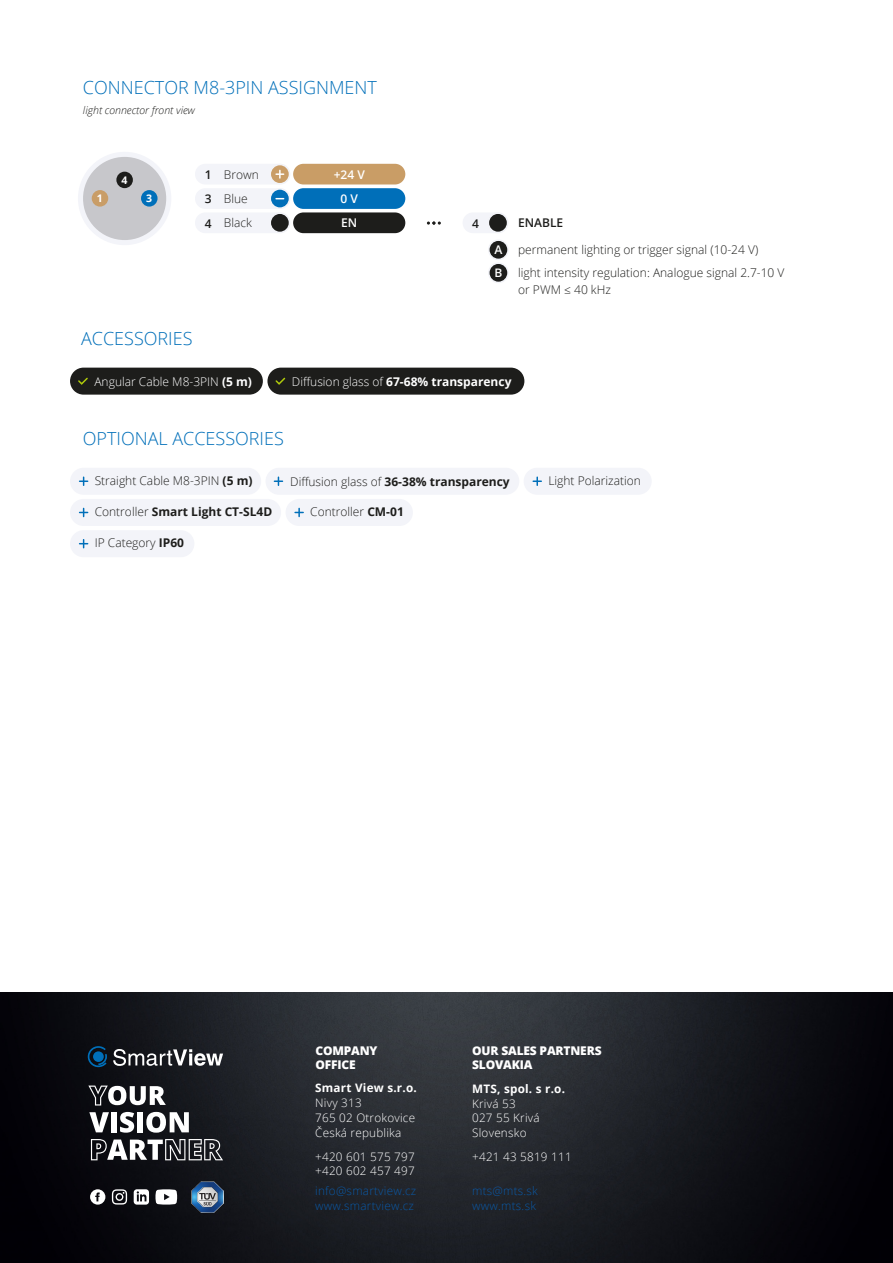
<style>
.page{position:relative;width:893px;height:1263px;background:#fff}
.page>*{position:absolute;margin:0;border:0;box-sizing:border-box;transform-origin:0 0}
.t1{font:300 18px "Open Sans";color:#006fb9}
.t2{font:300 12px/23.1px "Open Sans";color:#1d1d1b}
.t3{font:700 12px "Open Sans";color:#1d1d1b}
.t4{font:800 12px/14.4px "Open Sans";letter-spacing:-.015em;color:#fff}
.t5{font:700 12px "Open Sans";color:#fff}
.t6{font:300 12px "Open Sans";color:#fff}
.t7{font:600 12px/24.3px "Open Sans";color:#1d1d1b;text-align:justify}
.t8{font:600 12px "Open Sans";color:#fff}
.t9{font:300 11.7px/14.9px "Open Sans";letter-spacing:.02em;color:#fff}
.t10{font:300 11.7px/14.9px "Open Sans";letter-spacing:.02em;color:#0a58a5}
.t11{font:700 11.7px "Open Sans";letter-spacing:.02em;color:#fff}
.t12{font:600 11.7px "Open Sans";color:#fff}
.t13{font:italic 300 10.5px "Open Sans";color:#1d1d1b}
.t14{font:700 10.5px "Open Sans";color:#fff}
.s1{font-weight:700}
.s2{font-weight:300}
</style>
<div class="page">
<div style="left:267px;top:368px;width:257px;height:27px;background:#1d1d1b;border-radius:14px"></div>
<svg style="left:275px;top:377px;width:11px;height:8px"></svg>
<div style="left:70px;top:499px;width:211px;height:27px;background:#f3f4f9;border-radius:13px"></div>
<svg style="left:80px;top:508px;width:8px;height:8px"></svg>
<div style="left:70px;top:368px;width:193px;height:27px;background:#1d1d1b;border-radius:14px"></div>
<svg style="left:78px;top:377px;width:10px;height:8px"></svg>
<div style="left:286px;top:499px;width:127px;height:27px;background:#f3f4f9;border-radius:14px"></div>
<svg style="left:295px;top:508px;width:8px;height:8px"></svg>
<svg style="left:427px;top:222px;width:14px;height:3px"></svg>
<div style="left:195px;top:164px;width:95px;height:20px;background:#f3f4f9;border-radius:10px"></div>
<div style="left:78px;top:152px;width:93px;height:93px;background:#f3f4f9;border-radius:50%"></div>
<div style="left:83px;top:157px;width:83px;height:83px;background:#c7c7cb;border-radius:50%"></div>
<div style="left:92px;top:190px;width:16px;height:17px;background:#c99d67;border-radius:50%"></div>
<div style="left:116px;top:172px;width:17px;height:16px;background:#1d1d1b;border-radius:50%"></div>
<div style="left:141px;top:190px;width:17px;height:17px;background:#006fb9;border-radius:50%"></div>
<div style="left:195px;top:188px;width:95px;height:21px;background:#f3f4f9;border-radius:10px"></div>
<div style="left:195px;top:212px;width:95px;height:21px;background:#f3f4f9;border-radius:10px"></div>
<div style="left:293px;top:164px;width:112px;height:20px;background:#c99d66;border-radius:10px"></div>
<div style="left:293px;top:188px;width:112px;height:21px;background:#006fb9;border-radius:10px"></div>
<div style="left:293px;top:212px;width:112px;height:21px;background:#1d1d1b;border-radius:10px"></div>
<div style="left:463px;top:212px;width:45px;height:21px;background:#f3f4f9;border-radius:10px"></div>
<svg style="left:489px;top:214px;width:19px;height:18px"></svg>
<svg style="left:271px;top:165px;width:19px;height:67px"></svg>
<svg style="left:488px;top:240px;width:21px;height:43px"></svg>
<div style="left:70px;top:468px;width:191px;height:27px;background:#f3f4f9;border-radius:14px"></div>
<svg style="left:80px;top:477px;width:8px;height:8px"></svg>
<div style="left:524px;top:468px;width:128px;height:27px;background:#f3f4f9;border-radius:14px"></div>
<svg style="left:533px;top:477px;width:8px;height:8px"></svg>
<div style="left:266px;top:468px;width:253px;height:27px;background:#f3f4f9;border-radius:14px"></div>
<svg style="left:274px;top:477px;width:8px;height:8px"></svg>
<img style="left:0;top:993px;width:893px;height:270px">
<svg style="left:113px;top:1049px;width:110px;height:17px"></svg>
<svg style="left:88px;top:1046px;width:19px;height:21px"></svg>
<svg style="left:88px;top:1085px;width:78px;height:20px"></svg>
<svg style="left:89px;top:1112px;width:20px;height:20px"></svg>
<div style="left:111px;top:1112px;width:6px;height:20px;background:#fff"></div>
<svg style="left:120px;top:1112px;width:14px;height:21px"></svg>
<div style="left:137px;top:1112px;width:6px;height:20px;background:#fff"></div>
<svg style="left:146px;top:1112px;width:43px;height:21px"></svg>
<svg style="left:91px;top:1139px;width:132px;height:21px"></svg>
<svg style="left:155px;top:1189px;width:22px;height:15px"></svg>
<svg style="left:134px;top:1189px;width:15px;height:15px"></svg>
<svg style="left:112px;top:1189px;width:15px;height:15px"></svg>
<svg style="left:90px;top:1189px;width:15px;height:15px"></svg>
<img style="left:192px;top:1181px;width:31px;height:31px">
<div style="left:70px;top:530px;width:124px;height:27px;background:#f3f4f9;border-radius:14px"></div>
<svg style="left:80px;top:540px;width:8px;height:8px"></svg>
<h1 class="t1" style="left:83px;top:75px;width:295px">CONNECTOR M8-3PIN ASSIGNMENT</h1>
<p class="t13" style="left:83px;top:103px;width:114px">light connector front view</p>
<p class="t14" style="left:122px;top:172px;width:7px">4</p>
<p class="t14" style="left:97px;top:191px;width:7px">1</p>
<p class="t14" style="left:146px;top:191px;width:7px">3</p>
<p class="t7" style="left:205px;top:162px;width:8px">1<br>3<br>4</p>
<p class="t8" style="left:334px;top:166px;width:33px">+24 V</p>
<p class="t8" style="left:341px;top:214px;width:18px">EN</p>
<p class="t2" style="left:224px;top:163px;width:36px">Brown</p>
<p class="t2" style="left:224px;top:211px;width:30px">Black</p>
<p class="t7" style="left:472px;top:211px;width:8px">4</p>
<p class="t7" style="left:518px;top:210px;width:47px">ENABLE</p>
<p class="t2" style="left:224px;top:186px;width:25px">Blue</p>
<p class="t8" style="left:340px;top:190px;width:19px">0 V</p>
<p class="t8" style="left:494px;top:241px;width:9px">A</p>
<p class="t12" style="left:494px;top:265px;width:9px">B</p>
<p class="t2" style="left:518px;top:238px;width:268px">permanent lighting or trigger signal (10-24 V)<br>light intensity regulation: Analogue signal 2.7-10 V</p>
<p class="t2" style="left:518px;top:278px;width:94px">or PWM ≤ 40 kHz</p>
<h1 class="t1" style="left:81px;top:326px;width:113px">ACCESSORIES</h1>
<p class="t6" style="left:94px;top:373px;width:159px">Angular Cable M8-3PIN <span class="s1">(5 m)</span></p>
<p class="t5" style="left:292px;top:373px;width:221px"><span class="s2">Diffusion glass of</span> 67-68% transparency</p>
<h1 class="t1" style="left:83px;top:426px;width:203px">OPTIONAL ACCESSORIES</h1>
<p class="t2" style="left:95px;top:469px;width:159px">Straight Cable M8-3PIN <span class="s1">(5 m)</span></p>
<p class="t3" style="left:290px;top:473px;width:221px"><span class="s2">Diffusion glass of</span> 36-38% transparency</p>
<p class="t2" style="left:548px;top:469px;width:94px">Light Polarization</p>
<p class="t3" style="left:95px;top:503px;width:179px"><span class="s2">Controller</span> Smart Light CT-SL4D</p>
<p class="t2" style="left:95px;top:531px;width:91px">IP Category <span class="s1">IP60</span></p>
<p class="t2" style="left:310px;top:500px;width:95px">Controller <span class="s1">CM-01</span></p>
<p class="t4" style="left:315px;top:1043px;width:64px">COMPANY<br>OFFICE</p>
<p class="t11" style="left:315px;top:1079px;width:103px">Smart View s.r.o.</p>
<p class="t9" style="left:315px;top:1095px;width:101px">Nivy 313<br>765 02 Otrokovice<br>Česká republika</p>
<p class="t9" style="left:315px;top:1149px;width:101px;line-height:14.1px">+420 601 575 797 +420 602 457 497</p>
<p class="t10" style="left:315px;top:1183px;width:103px">info@smartview.cz www.smartview.cz</p>
<p class="t4" style="left:472px;top:1043px;width:131px">OUR SALES PARTNERS<br>SLOVAKIA</p>
<p class="t11" style="left:472px;top:1080px;width:94px">MTS, spol. s r.o.</p>
<p class="t9" style="left:472px;top:1095px;width:69px">Krivá 53<br>027 55 Krivá<br>Slovensko</p>
<p class="t9" style="left:472px;top:1149px;width:101px">+421 43 5819 111</p>
<p class="t10" style="left:472px;top:1183px;width:67px">mts@mts.sk www.mts.sk</p>
</div>
